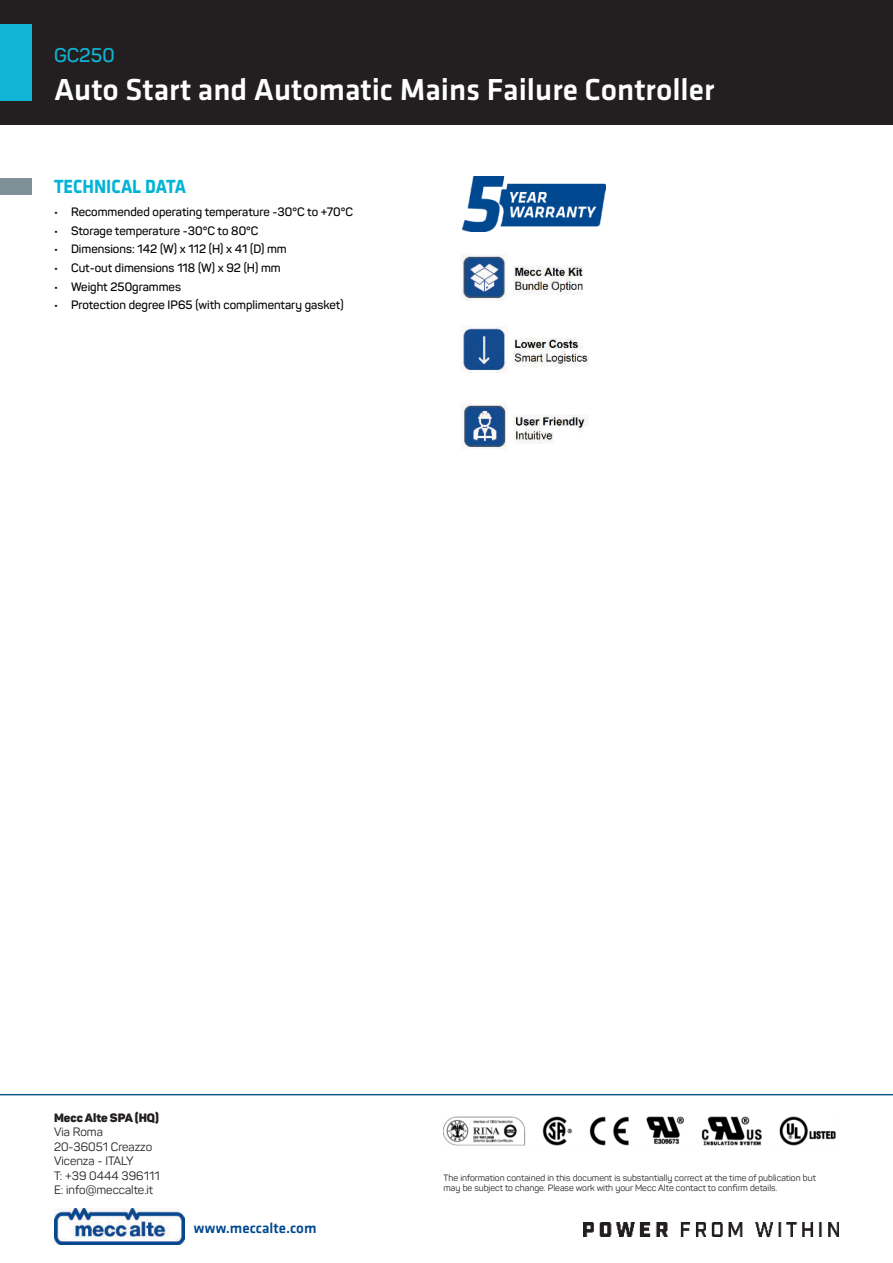
<style>
.page{position:relative;width:893px;height:1263px;background:#fff}
.page>*{position:absolute;margin:0;border:0;box-sizing:border-box;transform-origin:0 0}
.t1{font:500 31.5px "Klavika";color:#fff}
.t2{font:700 19.8px "Klavika";color:#00b4d5;scale:.91 1}
.t3{font:600 19.5px "Panton";color:#11b4d5}
.t4{font:500 15px "Klavika";color:#004990}
.t5{font:600 12px "Panton";color:#000400}
.t6{font:12px/14.4px "Panton";color:#231f20}
.t7{font:900 12px "Panton";color:#231f20}
.t8{font:9px/10.8px "Panton";color:#231f20}
</style>
<div class="page">
<img style="left:54px;top:1209px;width:130px;height:36px">
<img style="left:584px;top:1222px;width:255px;height:15px">
<hr style="left:0;top:1094px;width:893px;height:1px;background:#115b8e">
<img style="left:444px;top:1116px;width:392px;height:30px">
<div style="left:0;top:0;width:893px;height:124px;background:#231f20"></div>
<div style="left:0;top:24px;width:32px;height:76px;background:#11b4d5"></div>
<div style="left:0;top:178px;width:32px;height:17px;background:#7f9099"></div>
<img style="left:463px;top:176px;width:143px;height:56px">
<img style="left:461px;top:254px;width:122px;height:47px">
<img style="left:461px;top:326px;width:128px;height:47px">
<img style="left:461px;top:403px;width:128px;height:47px">
<h3 class="t3" style="left:54px;top:46px;width:62px">GC250</h3>
<h1 class="t1" style="left:54px;top:71px;width:662px">Auto Start and Automatic Mains Failure Controller</h1>
<h2 class="t2" style="left:54px;top:175px;width:147px">TECHNICAL DATA</h2>
<p class="t5" style="left:54px;top:206px;width:301px">• Recommended operating temperature -30°C to +70°C</p>
<p class="t5" style="left:54px;top:224px;width:206px">• Storage temperature -30°C to 80°C</p>
<p class="t5" style="left:54px;top:243px;width:234px">• Dimensions: 142 (W) x 112 (H) x 41 (D) mm</p>
<p class="t5" style="left:54px;top:262px;width:228px">• Cut-out dimensions 118 (W) x 92 (H) mm</p>
<p class="t5" style="left:54px;top:280px;width:129px">• Weight 250grammes</p>
<p class="t5" style="left:54px;top:299px;width:291px">• Protection degree IP65 (with complimentary gasket)</p>
<p class="t7" style="left:54px;top:1111px;width:107px">Mecc Alte SPA (HQ)</p>
<p class="t6" style="left:54px;top:1126px;width:107px">Via Roma<br>20-36051 Creazzo<br>Vicenza - ITALY<br>T: +39 0444 396111<br>E: info@meccalte.it</p>
<p class="t4" style="left:194px;top:1219px;width:124px">www.meccalte.com</p>
<p class="t8" style="left:444px;top:1173px;width:374px">The information contained in this document is substantially correct at the time of publication but may be subject to change. Please work with your Mecc Alte contact to confirm details.</p>
</div>
